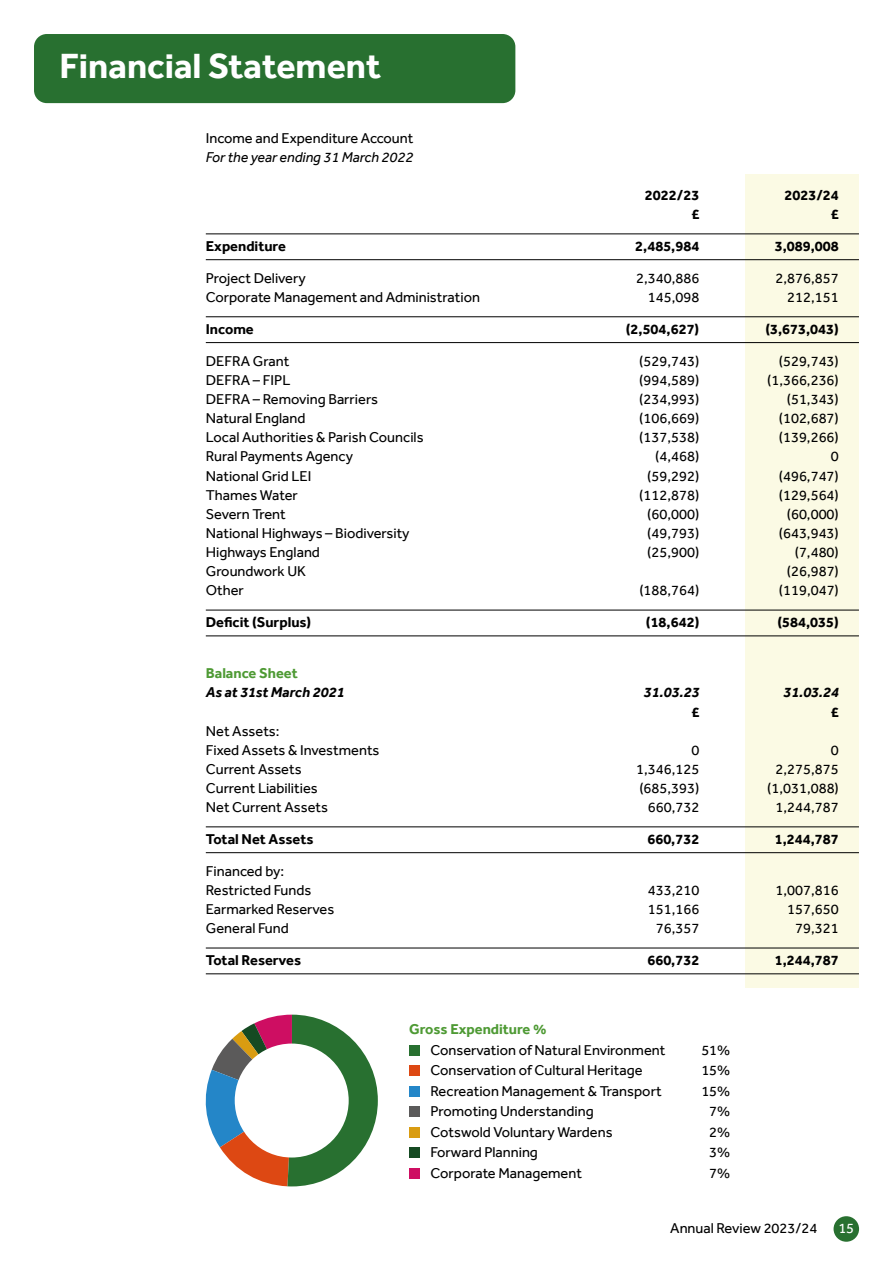
<style>
.page{position:relative;width:893px;height:1263px;background:#fff}
.page>*{position:absolute;margin:0;border:0;box-sizing:border-box;transform-origin:0 0}
.t1{font:700 36px "Effra";color:#fff}
.t2{font:14.7px/19.2px "Effra";color:#000}
.t3{font:700 14.7px "Effra";color:#000}
.t4{font:italic 700 14.7px "Effra";color:#000}
.t5{font:700 14.7px "Effra";color:#4e9a34}
.t6{font:italic 14.7px "Effra";color:#000}
.t7{font:14.7px "Effra";color:#fff}
</style>
<div class="page">
<div style="left:745px;top:174px;width:114px;height:814px;background:#fbfae4"></div>
<div style="left:833px;top:1216px;width:26px;height:26px;background:#287030;border-radius:50%"></div>
<div style="left:34px;top:34px;width:481px;height:69px;background:#287030;border-radius:13px"></div>
<hr style="left:206px;top:234px;width:653px;height:1px;background:#000">
<hr style="left:206px;top:259px;width:653px;height:1px;background:#000">
<hr style="left:206px;top:316px;width:653px;height:1px;background:#000">
<hr style="left:206px;top:342px;width:653px;height:1px;background:#000">
<hr style="left:206px;top:610px;width:653px;height:1px;background:#000">
<hr style="left:206px;top:636px;width:653px;height:1px;background:#000">
<hr style="left:206px;top:827px;width:653px;height:1px;background:#000">
<hr style="left:206px;top:852px;width:653px;height:1px;background:#000">
<hr style="left:206px;top:948px;width:653px;height:1px;background:#000">
<hr style="left:206px;top:973px;width:653px;height:1px;background:#000">
<svg style="left:205px;top:1015px;width:173px;height:171px"></svg>
<div style="left:235px;top:1043px;width:114px;height:114px;background:#fff;border-radius:50%"></div>
<div style="left:409px;top:1045px;width:11px;height:11px;background:#287030"></div>
<div style="left:409px;top:1066px;width:11px;height:10px;background:#dd4813"></div>
<div style="left:409px;top:1086px;width:11px;height:11px;background:#2486c8"></div>
<div style="left:409px;top:1106px;width:11px;height:11px;background:#5b5a5a"></div>
<div style="left:409px;top:1127px;width:11px;height:10px;background:#d99c11"></div>
<div style="left:409px;top:1147px;width:11px;height:11px;background:#154a22"></div>
<div style="left:409px;top:1168px;width:11px;height:10px;background:#ce0e62"></div>
<h1 class="t1" style="left:60px;top:45px;width:323px">Financial Statement</h1>
<p class="t2" style="left:206px;top:128px;width:209px">Income and Expenditure Account</p>
<p class="t6" style="left:206px;top:148px;width:209px">For the year ending 31 March 2022</p>
<p class="t3" style="left:645px;top:186px;width:56px">2022/23</p>
<p class="t3" style="left:784px;top:186px;width:56px">2023/24</p>
<p class="t3" style="left:691px;top:205px;width:9px">£</p>
<p class="t3" style="left:831px;top:205px;width:9px">£</p>
<p class="t3" style="left:206px;top:237px;width:82px">Expenditure</p>
<p class="t3" style="left:635px;top:237px;width:66px">2,485,984</p>
<p class="t3" style="left:775px;top:237px;width:66px">3,089,008</p>
<p class="t2" style="left:206px;top:268px;width:101px">Project Delivery</p>
<p class="t2" style="left:636px;top:268px;width:65px">2,340,886</p>
<p class="t2" style="left:776px;top:268px;width:65px">2,876,857</p>
<p class="t2" style="left:206px;top:287px;width:276px">Corporate Management and Administration</p>
<p class="t2" style="left:648px;top:287px;width:53px">145,098</p>
<p class="t2" style="left:787px;top:287px;width:53px">212,151</p>
<p class="t3" style="left:206px;top:320px;width:49px">Income</p>
<p class="t3" style="left:626px;top:320px;width:75px">(2,504,627)</p>
<p class="t3" style="left:765px;top:320px;width:75px">(3,673,043)</p>
<p class="t2" style="left:206px;top:351px;width:85px">DEFRA Grant</p>
<p class="t2" style="left:639px;top:351px;width:62px">(529,743)</p>
<p class="t2" style="left:779px;top:351px;width:62px">(529,743)</p>
<p class="t2" style="left:206px;top:370px;width:86px">DEFRA – FIPL</p>
<p class="t2" style="left:639px;top:370px;width:62px">(994,589)</p>
<p class="t2" style="left:767px;top:370px;width:73px">(1,366,236)</p>
<p class="t2" style="left:206px;top:389px;width:174px">DEFRA – Removing Barriers</p>
<p class="t2" style="left:639px;top:389px;width:62px">(234,993)</p>
<p class="t2" style="left:787px;top:389px;width:54px">(51,343)</p>
<p class="t2" style="left:206px;top:409px;width:101px">Natural England</p>
<p class="t2" style="left:639px;top:409px;width:62px">(106,669)</p>
<p class="t2" style="left:779px;top:409px;width:62px">(102,687)</p>
<p class="t2" style="left:206px;top:428px;width:219px">Local Authorities &amp; Parish Councils</p>
<p class="t2" style="left:639px;top:428px;width:62px">(137,538)</p>
<p class="t2" style="left:779px;top:428px;width:62px">(139,266)</p>
<p class="t2" style="left:206px;top:447px;width:149px">Rural Payments Agency</p>
<p class="t2" style="left:655px;top:447px;width:46px">(4,468)</p>
<p class="t2" style="left:831px;top:447px;width:9px">0</p>
<p class="t2" style="left:206px;top:466px;width:107px">National Grid LEI</p>
<p class="t2" style="left:647px;top:466px;width:54px">(59,292)</p>
<p class="t2" style="left:779px;top:466px;width:62px">(496,747)</p>
<p class="t2" style="left:206px;top:485px;width:94px">Thames Water</p>
<p class="t2" style="left:639px;top:485px;width:62px">(112,878)</p>
<p class="t2" style="left:779px;top:485px;width:62px">(129,564)</p>
<p class="t2" style="left:206px;top:504px;width:82px">Severn Trent</p>
<p class="t2" style="left:647px;top:504px;width:54px">(60,000)</p>
<p class="t2" style="left:787px;top:504px;width:54px">(60,000)</p>
<p class="t2" style="left:206px;top:523px;width:205px">National Highways – Biodiversity</p>
<p class="t2" style="left:647px;top:523px;width:54px">(49,793)</p>
<p class="t2" style="left:779px;top:523px;width:62px">(643,943)</p>
<p class="t2" style="left:206px;top:542px;width:116px">Highways England</p>
<p class="t2" style="left:647px;top:542px;width:54px">(25,900)</p>
<p class="t2" style="left:795px;top:542px;width:46px">(7,480)</p>
<p class="t2" style="left:206px;top:562px;width:102px">Groundwork UK</p>
<p class="t2" style="left:787px;top:562px;width:54px">(26,987)</p>
<p class="t2" style="left:206px;top:581px;width:40px">Other</p>
<p class="t2" style="left:639px;top:581px;width:62px">(188,764)</p>
<p class="t2" style="left:779px;top:581px;width:62px">(119,047)</p>
<p class="t3" style="left:206px;top:614px;width:107px">Deficit (Surplus)</p>
<p class="t3" style="left:646px;top:614px;width:55px">(18,642)</p>
<p class="t3" style="left:777px;top:614px;width:63px">(584,035)</p>
<p class="t5" style="left:206px;top:665px;width:93px">Balance Sheet</p>
<p class="t4" style="left:206px;top:684px;width:140px">As at 31st March 2021</p>
<p class="t4" style="left:644px;top:684px;width:57px">31.03.23</p>
<p class="t4" style="left:783px;top:684px;width:57px">31.03.24</p>
<p class="t3" style="left:691px;top:703px;width:9px">£</p>
<p class="t3" style="left:831px;top:703px;width:9px">£</p>
<p class="t2" style="left:206px;top:721px;width:175px">Net Assets:<br>Fixed Assets &amp; Investments</p>
<p class="t2" style="left:691px;top:740px;width:9px">0</p>
<p class="t2" style="left:831px;top:740px;width:9px">0</p>
<p class="t2" style="left:206px;top:759px;width:97px">Current Assets</p>
<p class="t2" style="left:636px;top:759px;width:65px">1,346,125</p>
<p class="t2" style="left:776px;top:759px;width:65px">2,275,875</p>
<p class="t2" style="left:206px;top:778px;width:113px">Current Liabilities</p>
<p class="t2" style="left:639px;top:778px;width:62px">(685,393)</p>
<p class="t2" style="left:767px;top:778px;width:73px">(1,031,088)</p>
<p class="t2" style="left:206px;top:797px;width:124px">Net Current Assets</p>
<p class="t2" style="left:648px;top:797px;width:53px">660,732</p>
<p class="t2" style="left:776px;top:797px;width:65px">1,244,787</p>
<p class="t3" style="left:206px;top:830px;width:109px">Total Net Assets</p>
<p class="t3" style="left:647px;top:830px;width:53px">660,732</p>
<p class="t3" style="left:775px;top:830px;width:66px">1,244,787</p>
<p class="t2" style="left:206px;top:861px;width:107px">Financed by:<br>Restricted Funds</p>
<p class="t2" style="left:648px;top:880px;width:53px">433,210</p>
<p class="t2" style="left:776px;top:880px;width:65px">1,007,816</p>
<p class="t2" style="left:206px;top:899px;width:130px">Earmarked Reserves</p>
<p class="t2" style="left:648px;top:899px;width:53px">151,166</p>
<p class="t2" style="left:787px;top:899px;width:53px">157,650</p>
<p class="t2" style="left:206px;top:919px;width:84px">General Fund</p>
<p class="t2" style="left:656px;top:919px;width:45px">76,357</p>
<p class="t2" style="left:795px;top:919px;width:45px">79,321</p>
<p class="t3" style="left:206px;top:952px;width:97px">Total Reserves</p>
<p class="t3" style="left:647px;top:952px;width:53px">660,732</p>
<p class="t3" style="left:775px;top:952px;width:66px">1,244,787</p>
<p class="t5" style="left:409px;top:1020px;width:139px">Gross Expenditure %</p>
<p class="t2" style="left:431px;top:1040px;width:236px">Conservation of Natural Environment</p>
<p class="t2" style="left:701px;top:1040px;width:30px">51%</p>
<p class="t2" style="left:431px;top:1060px;width:214px">Conservation of Cultural Heritage</p>
<p class="t2" style="left:701px;top:1060px;width:30px">15%</p>
<p class="t2" style="left:431px;top:1081px;width:233px">Recreation Management &amp; Transport</p>
<p class="t2" style="left:701px;top:1081px;width:30px">15%</p>
<p class="t2" style="left:431px;top:1101px;width:165px">Promoting Understanding</p>
<p class="t2" style="left:709px;top:1101px;width:23px">7%</p>
<p class="t2" style="left:431px;top:1122px;width:184px">Cotswold Voluntary Wardens</p>
<p class="t2" style="left:709px;top:1122px;width:23px">2%</p>
<p class="t2" style="left:431px;top:1142px;width:109px">Forward Planning</p>
<p class="t2" style="left:709px;top:1142px;width:23px">3%</p>
<p class="t2" style="left:431px;top:1163px;width:153px">Corporate Management</p>
<p class="t2" style="left:709px;top:1163px;width:23px">7%</p>
<p class="t2" style="left:670px;top:1218px;width:149px">Annual Review 2023/24</p>
<p class="t7" style="left:838px;top:1219px;width:17px">15</p>
</div>
